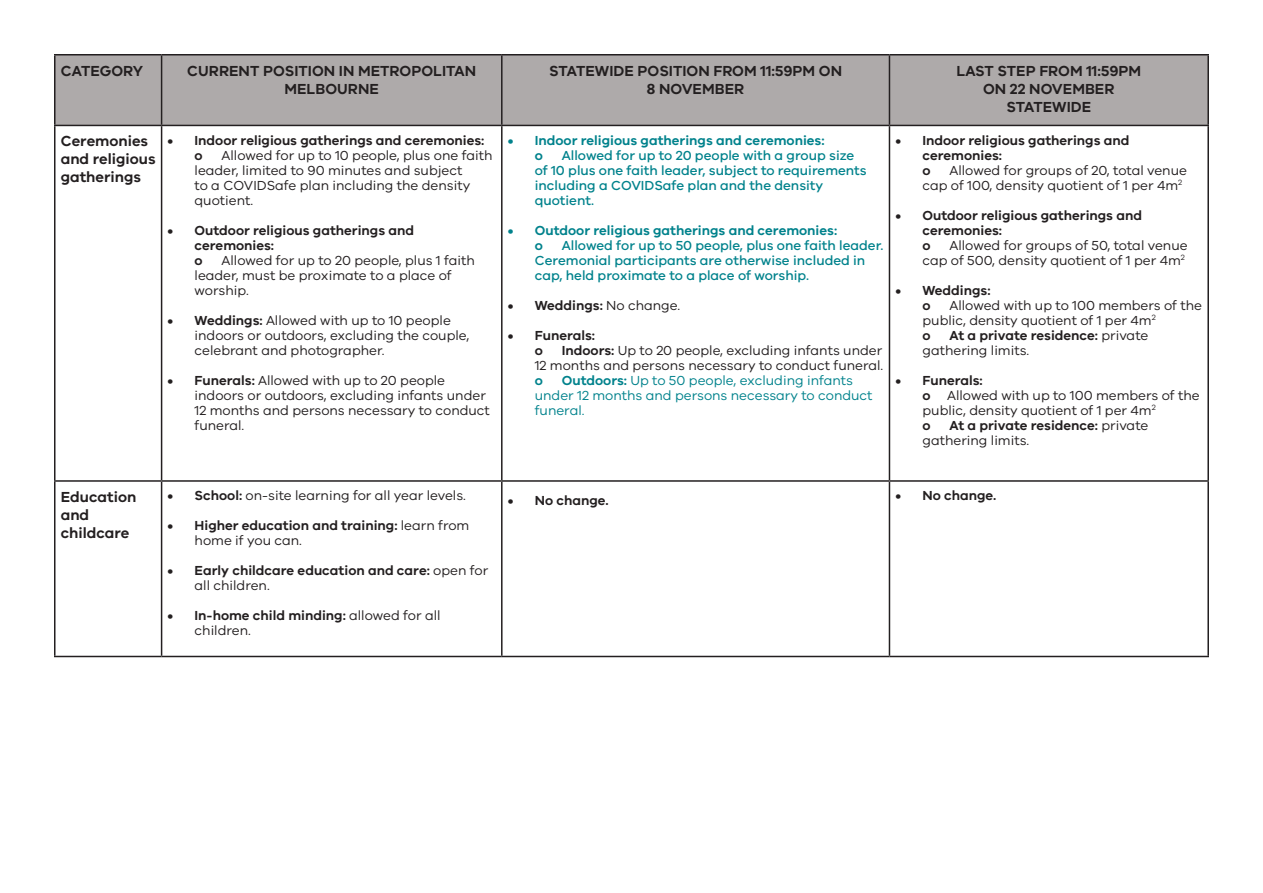
<style>
.page{position:relative;width:1263px;height:893px;background:#fff}
.page>*{position:absolute;margin:0;border:0;box-sizing:border-box;transform-origin:0 0}
.t1{font:600 15px/18px "VIC";color:#231f20;text-align:center}
.t2{font:13.5px/15px "VIC";color:#231f20}
.t3{font:600 13.5px/15px "VIC";color:#231f20}
.t4{font:500 13.5px/15px "VIC";color:#00828c}
.t5{font:13.5px/15px "VIC";color:#00828c}
.t6{font:600 13.5px/15px "VIC";color:#00828c}
.s1{font-weight:400}
.s2{font-weight:600}
.s3{font-weight:600;color:#00828c}
</style>
<div class="page">
<div style="left:55px;top:55px;width:107px;height:70px;background:#aeaaaa"></div>
<div style="left:162px;top:56px;width:1045px;height:69px;background:#aeaaaa"></div>
<hr style="left:54px;top:54px;width:108px;height:2px;background:#231f20">
<hr style="left:54px;top:56px;width:2px;height:69px;background:#231f20">
<hr style="left:162px;top:54px;width:340px;height:2px;background:#231f20">
<hr style="left:161px;top:56px;width:1px;height:69px;background:#231f20">
<hr style="left:502px;top:54px;width:387px;height:2px;background:#231f20">
<hr style="left:501px;top:56px;width:1px;height:69px;background:#231f20">
<hr style="left:889px;top:54px;width:320px;height:2px;background:#231f20">
<hr style="left:889px;top:56px;width:1px;height:69px;background:#231f20">
<hr style="left:1207px;top:56px;width:2px;height:69px;background:#231f20">
<hr style="left:54px;top:125px;width:108px;height:1px;background:#231f20">
<hr style="left:54px;top:126px;width:2px;height:354px;background:#231f20">
<hr style="left:162px;top:125px;width:340px;height:1px;background:#231f20">
<hr style="left:161px;top:126px;width:1px;height:354px;background:#231f20">
<hr style="left:502px;top:125px;width:387px;height:1px;background:#231f20">
<hr style="left:501px;top:126px;width:1px;height:354px;background:#231f20">
<hr style="left:889px;top:125px;width:320px;height:1px;background:#231f20">
<hr style="left:889px;top:126px;width:1px;height:354px;background:#231f20">
<hr style="left:1207px;top:126px;width:2px;height:354px;background:#231f20">
<hr style="left:54px;top:480px;width:108px;height:2px;background:#231f20">
<hr style="left:54px;top:482px;width:2px;height:174px;background:#231f20">
<hr style="left:162px;top:480px;width:340px;height:2px;background:#231f20">
<hr style="left:161px;top:482px;width:1px;height:174px;background:#231f20">
<hr style="left:502px;top:480px;width:387px;height:2px;background:#231f20">
<hr style="left:501px;top:482px;width:1px;height:174px;background:#231f20">
<hr style="left:889px;top:480px;width:320px;height:2px;background:#231f20">
<hr style="left:889px;top:482px;width:1px;height:174px;background:#231f20">
<hr style="left:1207px;top:482px;width:2px;height:174px;background:#231f20">
<hr style="left:54px;top:656px;width:108px;height:1px;background:#231f20">
<hr style="left:162px;top:656px;width:340px;height:1px;background:#231f20">
<hr style="left:502px;top:656px;width:387px;height:1px;background:#231f20">
<hr style="left:889px;top:656px;width:320px;height:1px;background:#231f20">
<p class="t1" style="left:61px;top:61px;width:84px">CATEGORY</p>
<p class="t1" style="left:187px;top:61px;width:290px">CURRENT POSITION IN METROPOLITAN<br>MELBOURNE</p>
<p class="t1" style="left:549px;top:61px;width:294px">STATEWIDE POSITION FROM 11:59PM ON<br>8 NOVEMBER</p>
<p class="t1" style="left:956px;top:61px;width:186px">LAST STEP FROM 11:59PM<br>ON 22 NOVEMBER<br>STATEWIDE</p>
<p class="t1" style="left:61px;top:132px;width:96px;text-align:left">Ceremonies and religious gatherings</p>
<p class="t3" style="left:195px;top:132px;width:291px;text-indent:-27px">• Indoor religious gatherings and ceremonies: o</p>
<p class="t6" style="left:535px;top:132px;width:291px;text-indent:-27px">• Indoor religious gatherings and ceremonies: o</p>
<p class="t3" style="left:922px;top:132px;width:208px;text-indent:-27px">• Indoor religious gatherings and ceremonies:<br>o</p>
<p class="t2" style="left:195px;top:147px;width:299px;text-indent:27px">Allowed for up to 10 people, plus one faith leader, limited to 90 minutes and subject<br>to a COVIDSafe plan including the density quotient.</p>
<p class="t3" style="left:195px;top:222px;width:221px;text-indent:-27px">• Outdoor religious gatherings and ceremonies:<br>o</p>
<p class="t4" style="left:535px;top:148px;width:333px;text-indent:27px">Allowed for up to 20 people with a group size of 10 plus one faith leader, subject to requirements including a COVIDSafe plan and the density quotient.</p>
<p class="t6" style="left:535px;top:222px;width:304px;text-indent:-27px">• Outdoor religious gatherings and ceremonies: o</p>
<p class="t2" style="left:922px;top:162px;width:266px;text-indent:27px">Allowed for groups of 20, total venue cap of 100, density quotient of 1 per 4m<sup>2</sup></p>
<p class="t3" style="left:922px;top:207px;width:221px;text-indent:-27px">• Outdoor religious gatherings and ceremonies:<br>o</p>
<p class="t2" style="left:922px;top:237px;width:267px;text-align:right">Allowed for groups of 50, total venue cap of 500, density quotient of 1 per 4m<sup>2</sup></p>
<p class="t3" style="left:922px;top:282px;width:70px;text-indent:-27px">• Weddings: o</p>
<p class="t4" style="left:535px;top:238px;width:350px;text-indent:27px">Allowed for up to 50 people, plus one faith leader.<br>Ceremonial participants are otherwise included in cap, held proximate to a place of worship.</p>
<p class="t3" style="left:508px;top:297px;width:174px">• Weddings: <span class="s1">No change.</span></p>
<p class="t3" style="left:535px;top:327px;width:62px;text-indent:-27px">• Funerals: o</p>
<p class="t2" style="left:195px;top:252px;width:282px;text-indent:27px">Allowed for up to 20 people, plus 1 faith leader, must be proximate to a place of worship.</p>
<p class="t2" style="left:195px;top:312px;width:276px;text-indent:-27px"><span class="s2">• Weddings:</span> Allowed with up to 10 people indoors or outdoors, excluding the couple, celebrant and photographer.</p>
<p class="t2" style="left:195px;top:372px;width:297px;text-indent:-27px"><span class="s2">• Funerals:</span> Allowed with up to 20 people indoors or outdoors, excluding infants under 12 months and persons necessary to conduct funeral.</p>
<p class="t2" style="left:922px;top:297px;width:281px;text-indent:27px">Allowed with up to 100 members of the public, density quotient of 1 per 4m<sup>2<br></sup><span class="s2">o</span></p>
<p class="t2" style="left:922px;top:327px;width:227px;text-indent:27px"><span class="s2">At a private residence:</span> private gathering limits.</p>
<p class="t2" style="left:922px;top:372px;width:279px;text-indent:-27px"><span class="s2">• Funerals:<br>o</span> Allowed with up to 100 members of the public, density quotient of 1 per 4m<sup>2<br></sup><span class="s2">o</span></p>
<p class="t2" style="left:535px;top:342px;width:350px;text-align:justify;text-indent:27px"><span class="s2">Indoors:</span> Up to 20 people, excluding infants under 12 months and persons necessary to conduct funeral. <span class="s3">o</span></p>
<p class="t5" style="left:535px;top:372px;width:339px;text-indent:27px"><span class="s2">Outdoors:</span> Up to 50 people, excluding infants under 12 months and persons necessary to conduct funeral.</p>
<p class="t2" style="left:922px;top:417px;width:227px;text-indent:27px"><span class="s2">At a private residence:</span> private gathering limits.</p>
<p class="t1" style="left:61px;top:487px;width:77px;text-align:left">Education and childcare</p>
<p class="t2" style="left:168px;top:488px;width:300px"><span class="s2">• School:</span> on-site learning for all year levels.</p>
<p class="t3" style="left:195px;top:518px;width:276px;text-indent:-27px">• Higher education and training: <span class="s1">learn from home if you can.</span></p>
<p class="t3" style="left:195px;top:563px;width:295px;text-indent:-27px">• Early childcare education and care: <span class="s1">open for all children.</span></p>
<p class="t2" style="left:195px;top:608px;width:248px;text-indent:-27px"><span class="s2">• In-home child minding:</span> allowed for all children.</p>
<p class="t3" style="left:508px;top:492px;width:102px">• No change.</p>
<p class="t3" style="left:895px;top:488px;width:102px">• No change.</p>
</div>
